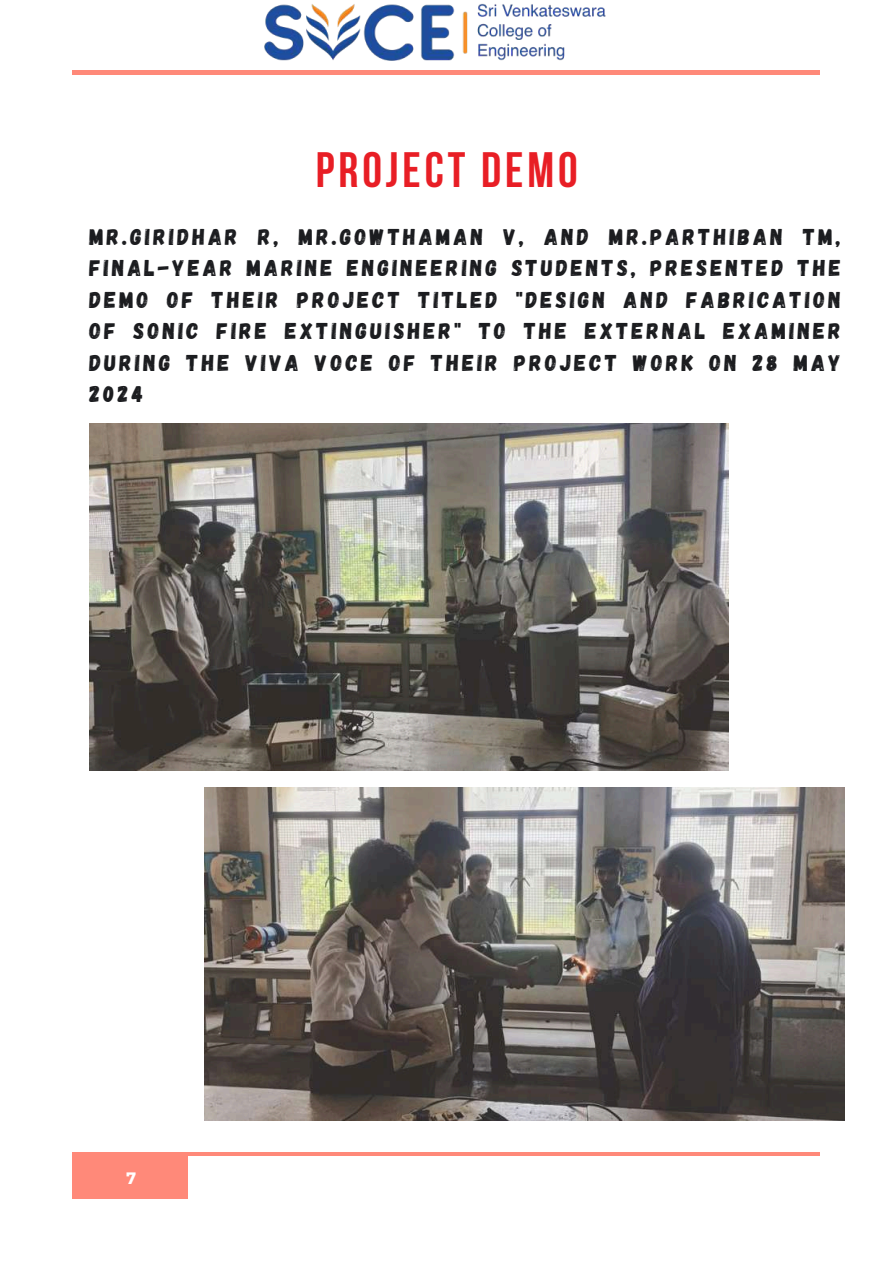
<style>
.page{position:relative;width:894px;height:1264px;background:#fff}
.page>*{position:absolute;margin:0;border:0;box-sizing:border-box;transform-origin:0 0}
.t1{font:700 49.5px "Bebas Neue";letter-spacing:.08em;color:#e81e25}
.t2{font:22.8px/31.5px "Gagalin";letter-spacing:.14em;color:#1b1c1f;text-align:justify}
.t3{font:700 16.5px "Montserrat";color:#fff}
</style>
<div class="page">
<hr style="left:72px;top:71px;width:747px;height:3px;background:#ff8979">
<div style="left:72px;top:1152px;width:115px;height:46px;background:#ff8979"></div>
<hr style="left:72px;top:1152px;width:747px;height:3px;background:#ff8979">
<img style="left:233px;top:3px;width:403px;height:68px">
<img style="left:89px;top:424px;width:639px;height:346px">
<img style="left:205px;top:787px;width:639px;height:333px">
<h1 class="t1" style="left:316px;top:150px;width:263px">PROJECT DEMO</h1>
<p class="t2" style="left:89px;top:220px;width:752px">MR.GIRIDHAR R, MR.GOWTHAMAN V, AND MR.PARTHIBAN TM, FINAL-YEAR MARINE ENGINEERING STUDENTS, PRESENTED THE DEMO OF THEIR PROJECT TITLED "DESIGN AND FABRICATION OF SONIC FIRE EXTINGUISHER" TO THE EXTERNAL EXAMINER DURING THE VIVA VOCE OF THEIR PROJECT WORK ON 28 MAY 2024</p>
<p class="t3" style="left:126px;top:1166px;width:11px">7</p>
</div>
